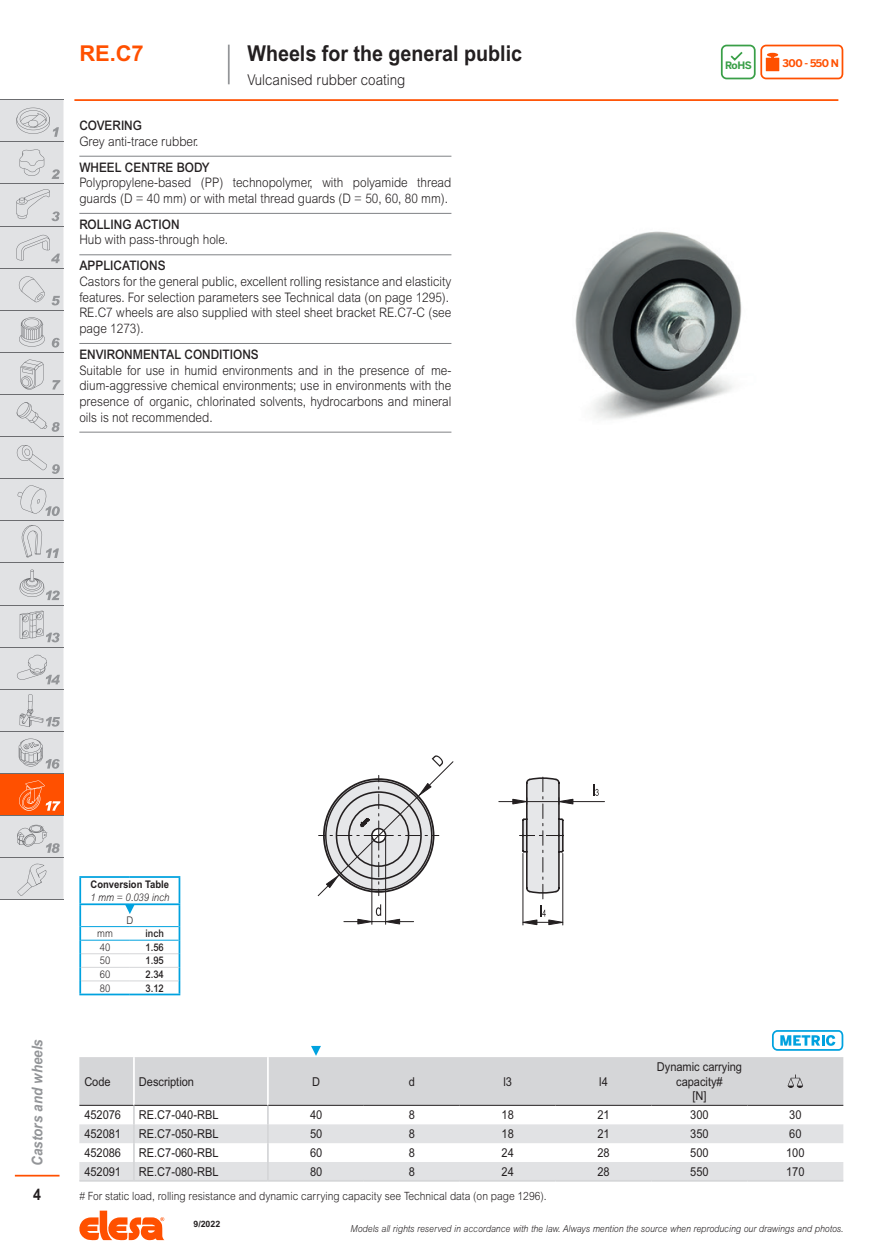
<style>
.page{position:relative;width:888px;height:1260px;background:#fff}
.page>*{position:absolute;margin:0;border:0;box-sizing:border-box;transform-origin:0 0}
.subtitle_1L{font:700 21.88px "Arial MT Std";color:#231f20;scale:.9 1}
.series{font:700 21.88px "Arial MT Std";color:#ff5000}
.t1{font:700 15.75px "Arial MT Std";color:#231f20;scale:.9 1}
.subtitle_2L{font:300 14.88px "Arial MT Std";color:#231f20;scale:.9 1}
.t2{font:italic 700 14.88px "Arial MT Std";color:#939598;scale:.9 1}
.description{font:300 13.12px/15.8px "Arial MT Std";color:#231f20;scale:.9 1}
.descriptionlast{font:300 13.12px/15.8px "Arial MT Std";color:#231f20;text-align:justify;scale:.9 1}
.titlefirst{font:500 13.12px "Arial MT Std";color:#231f20;scale:.9 1}
.code{font:12.25px "Arial MT Std";color:#231f20;scale:.9 1}
.normal_C{font:12.25px "Arial MT Std";color:#231f20;scale:.9 1}
.bold_C{font:12.25px/14.7px "Arial MT Std";color:#231f20;text-align:center;scale:.9 1}
.bold_L{font:12.25px "Arial MT Std";color:#231f20;scale:.9 1}
.description-2{font:300 11.38px "Arial MT Std";color:#231f20;scale:.9 1}
.colonna_inch{font:500 10.5px "Arial MT Std";color:#231f20;scale:.9 1}
.conversion_Table{font:700 10.5px "Arial MT Std";color:#231f20;scale:.9 1}
.mm_inch{font:italic 300 10.5px "Arial MT Std";color:#231f20;scale:.9 1}
.colonna_mm{font:300 10.5px "Arial MT Std";color:#231f20;scale:.9 1}
.t3{font:700 10.5px "Benton Sans";letter-spacing:-.05em;color:#ff5000}
.quota_conversion{font:300 10.5px "Arial MT Std";color:#231f20;scale:.9 1}
.t4{font:700 10.15px "Benton Sans";color:#399f47}
.t5{font:italic 300 9.62px "Arial MT Std";color:#231f20;scale:.9 1}
.t6{font:700 8.75px "Arial MT Std";color:#231f20}
</style>
<div class="page">
<svg style="left:79px;top:1211px;width:85px;height:29px"></svg>
<hr style="left:15px;top:1175px;width:45px;height:2px;background:#ff5000">
<hr style="left:74px;top:99px;width:764px;height:2px;background:#ff5000">
<div style="left:0;top:774px;width:63px;height:42px;background:#ff5000"></div>
<hr style="left:0;top:99px;width:63px;height:1px;background:#6c6d70">
<hr style="left:0;top:900px;width:63px;height:1px;background:#6c6d70">
<svg style="left:0;top:781px;width:63px;height:119px"></svg>
<svg style="left:0;top:100px;width:63px;height:674px;background:#d8d9db"></svg>
<hr style="left:228px;top:45px;width:2px;height:39px;background:#939598">
<svg style="left:721px;top:45px;width:122px;height:34px"></svg>
<hr style="left:79px;top:156px;width:372px;height:1px;background:#808285">
<hr style="left:79px;top:213px;width:372px;height:1px;background:#808285">
<hr style="left:79px;top:254px;width:372px;height:1px;background:#808285">
<hr style="left:79px;top:343px;width:372px;height:1px;background:#808285">
<hr style="left:79px;top:432px;width:372px;height:1px;background:#808285">
<img style="left:575px;top:231px;width:167px;height:188px">
<svg style="left:318px;top:755px;width:287px;height:170px"></svg>
<hr style="left:79px;top:1180px;width:55px;height:2px;background:#d5d6d8">
<hr style="left:134px;top:1180px;width:134px;height:2px;background:#d5d6d8">
<hr style="left:268px;top:1180px;width:96px;height:2px;background:#d5d6d8">
<hr style="left:364px;top:1180px;width:96px;height:2px;background:#d5d6d8">
<hr style="left:460px;top:1180px;width:96px;height:2px;background:#d5d6d8">
<hr style="left:556px;top:1180px;width:96px;height:2px;background:#d5d6d8">
<hr style="left:652px;top:1180px;width:95px;height:2px;background:#d5d6d8">
<hr style="left:747px;top:1180px;width:96px;height:2px;background:#d5d6d8">
<hr style="left:81px;top:953px;width:49px;height:1px;background:#d5d6d8">
<hr style="left:130px;top:953px;width:49px;height:1px;background:#d5d6d8">
<hr style="left:79px;top:878px;width:2px;height:25px;background:#00a2df">
<hr style="left:79px;top:876px;width:51px;height:2px;background:#00a2df">
<hr style="left:130px;top:876px;width:50px;height:2px;background:#00a2df">
<hr style="left:79px;top:903px;width:51px;height:2px;background:#00a2df">
<hr style="left:130px;top:903px;width:50px;height:2px;background:#00a2df">
<hr style="left:79px;top:905px;width:2px;height:22px;background:#00a2df">
<hr style="left:81px;top:926px;width:49px;height:1px;background:#00a2df">
<hr style="left:130px;top:926px;width:49px;height:1px;background:#00a2df">
<hr style="left:81px;top:940px;width:49px;height:1px;background:#00a2df">
<hr style="left:130px;top:940px;width:49px;height:1px;background:#00a2df">
<svg style="left:79px;top:927px;width:2px;height:67px"></svg>
<svg style="left:179px;top:878px;width:1px;height:116px"></svg>
<hr style="left:81px;top:967px;width:49px;height:1px;background:#d5d6d8">
<hr style="left:130px;top:967px;width:49px;height:1px;background:#d5d6d8">
<hr style="left:79px;top:994px;width:51px;height:1px;background:#00a2df">
<hr style="left:130px;top:994px;width:50px;height:1px;background:#00a2df">
<hr style="left:81px;top:980px;width:49px;height:1px;background:#d5d6d8">
<hr style="left:130px;top:980px;width:49px;height:1px;background:#d5d6d8">
<svg style="left:125px;top:905px;width:10px;height:9px"></svg>
<svg style="left:79px;top:1030px;width:764px;height:150px"></svg>
<p class="series" style="left:79px;top:40px;width:66px">RE.C7</p>
<p class="subtitle_1L" style="left:247px;top:40px;width:307px">Wheels for the general public</p>
<p class="subtitle_2L" style="left:247px;top:71px;width:177px">Vulcanised rubber coating</p>
<p class="titlefirst" style="left:79px;top:118px;width:71px">COVERING</p>
<p class="description" style="left:79px;top:133px;width:134px">Grey anti-trace rubber.</p>
<p class="titlefirst" style="left:79px;top:159px;width:146px">WHEEL CENTRE BODY</p>
<p class="description" style="left:79px;top:175px;width:415px">Polypropylene-based (PP) technopolymer, with polyamide thread guards (D = 40 mm) or with metal thread guards (D = 50, 60, 80 mm).</p>
<p class="titlefirst" style="left:79px;top:216px;width:113px">ROLLING ACTION</p>
<p class="description" style="left:79px;top:232px;width:167px">Hub with pass-through hole.</p>
<p class="titlefirst" style="left:79px;top:258px;width:97px">APPLICATIONS</p>
<p class="description" style="left:79px;top:273px;width:415px">Castors for the general public, excellent rolling resistance and elasticity features. For selection parameters see Technical data (on page 1295).</p>
<p class="description" style="left:79px;top:305px;width:415px">RE.C7 wheels are also supplied with steel sheet bracket RE.C7-C (see page 1273).</p>
<p class="titlefirst" style="left:79px;top:346px;width:201px">ENVIRONMENTAL CONDITIONS</p>
<p class="descriptionlast" style="left:79px;top:362px;width:415px">Suitable for use in humid environments and in the presence of me&shy;dium-aggressive chemical environments; use in environments with the presence of organic, chlorinated solvents, hydrocarbons and mineral oils is not recommended.</p>
<p class="t4" style="left:725px;top:59px;width:28px">RoHS</p>
<p class="t3" style="left:783px;top:57px;width:58px">300 - 550 N</p>
<p class="t2" style="left:29px;top:1166px;width:142px;rotate:-90deg">Castors and wheels</p>
<p class="t1" style="left:33px;top:1186px;width:10px">4</p>
<p class="conversion_Table" style="left:91px;top:878px;width:89px">Conversion Table</p>
<p class="mm_inch" style="left:90px;top:891px;width:89px">1 mm = 0.039 inch</p>
<p class="quota_conversion" style="left:126px;top:914px;width:9px">D</p>
<p class="colonna_mm" style="left:97px;top:928px;width:19px">mm</p>
<p class="colonna_inch" style="left:145px;top:927px;width:22px">inch</p>
<p class="colonna_mm" style="left:100px;top:941px;width:13px">40</p>
<p class="colonna_inch" style="left:146px;top:941px;width:22px">1.56</p>
<p class="colonna_mm" style="left:100px;top:955px;width:13px">50</p>
<p class="colonna_inch" style="left:146px;top:955px;width:22px">1.95</p>
<p class="colonna_mm" style="left:100px;top:968px;width:13px">60</p>
<p class="colonna_inch" style="left:146px;top:968px;width:22px">2.34</p>
<p class="colonna_mm" style="left:100px;top:982px;width:13px">80</p>
<p class="colonna_inch" style="left:146px;top:982px;width:22px">3.12</p>
<p class="bold_L" style="left:84px;top:1074px;width:31px">Code</p>
<p class="bold_L" style="left:139px;top:1074px;width:63px">Description</p>
<p class="bold_C" style="left:312px;top:1074px;width:10px">D</p>
<p class="bold_C" style="left:409px;top:1074px;width:8px">d</p>
<p class="bold_C" style="left:503px;top:1074px;width:11px">l3</p>
<p class="bold_C" style="left:599px;top:1074px;width:11px">l4</p>
<p class="bold_C" style="left:657px;top:1059px;width:96px">Dynamic carrying capacity#</p>
<p class="bold_C" style="left:692px;top:1089px;width:17px">[N]</p>
<p class="code" style="left:84px;top:1108px;width:42px">452076</p>
<p class="code" style="left:139px;top:1108px;width:90px">RE.C7-040-RBL</p>
<p class="normal_C" style="left:310px;top:1108px;width:15px">40</p>
<p class="normal_C" style="left:409px;top:1108px;width:8px">8</p>
<p class="normal_C" style="left:502px;top:1108px;width:15px">18</p>
<p class="normal_C" style="left:597px;top:1108px;width:15px">21</p>
<p class="normal_C" style="left:690px;top:1108px;width:22px">300</p>
<p class="normal_C" style="left:789px;top:1108px;width:15px">30</p>
<p class="code" style="left:84px;top:1127px;width:42px">452081</p>
<p class="code" style="left:139px;top:1127px;width:90px">RE.C7-050-RBL</p>
<p class="normal_C" style="left:310px;top:1127px;width:15px">50</p>
<p class="normal_C" style="left:409px;top:1127px;width:8px">8</p>
<p class="normal_C" style="left:502px;top:1127px;width:15px">18</p>
<p class="normal_C" style="left:597px;top:1127px;width:15px">21</p>
<p class="normal_C" style="left:690px;top:1127px;width:22px">350</p>
<p class="normal_C" style="left:789px;top:1127px;width:15px">60</p>
<p class="code" style="left:84px;top:1146px;width:42px">452086</p>
<p class="code" style="left:139px;top:1146px;width:90px">RE.C7-060-RBL</p>
<p class="normal_C" style="left:310px;top:1146px;width:15px">60</p>
<p class="normal_C" style="left:409px;top:1146px;width:8px">8</p>
<p class="normal_C" style="left:502px;top:1146px;width:15px">24</p>
<p class="normal_C" style="left:597px;top:1146px;width:15px">28</p>
<p class="normal_C" style="left:690px;top:1146px;width:22px">500</p>
<p class="normal_C" style="left:786px;top:1146px;width:22px">100</p>
<p class="code" style="left:84px;top:1165px;width:42px">452091</p>
<p class="code" style="left:139px;top:1165px;width:90px">RE.C7-080-RBL</p>
<p class="normal_C" style="left:310px;top:1165px;width:15px">80</p>
<p class="normal_C" style="left:409px;top:1165px;width:8px">8</p>
<p class="normal_C" style="left:502px;top:1165px;width:15px">24</p>
<p class="normal_C" style="left:597px;top:1165px;width:15px">28</p>
<p class="normal_C" style="left:690px;top:1165px;width:22px">550</p>
<p class="normal_C" style="left:786px;top:1165px;width:22px">170</p>
<p class="description-2" style="left:79px;top:1190px;width:521px"># For static load, rolling resistance and dynamic carrying capacity see Technical data (on page 1296).</p>
<p class="t6" style="left:193px;top:1218px;width:28px">9/2022</p>
<p class="t5" style="left:351px;top:1224px;width:549px">Models all rights reserved in accordance with the law. Always mention the source when reproducing our drawings and photos.</p>
</div>
